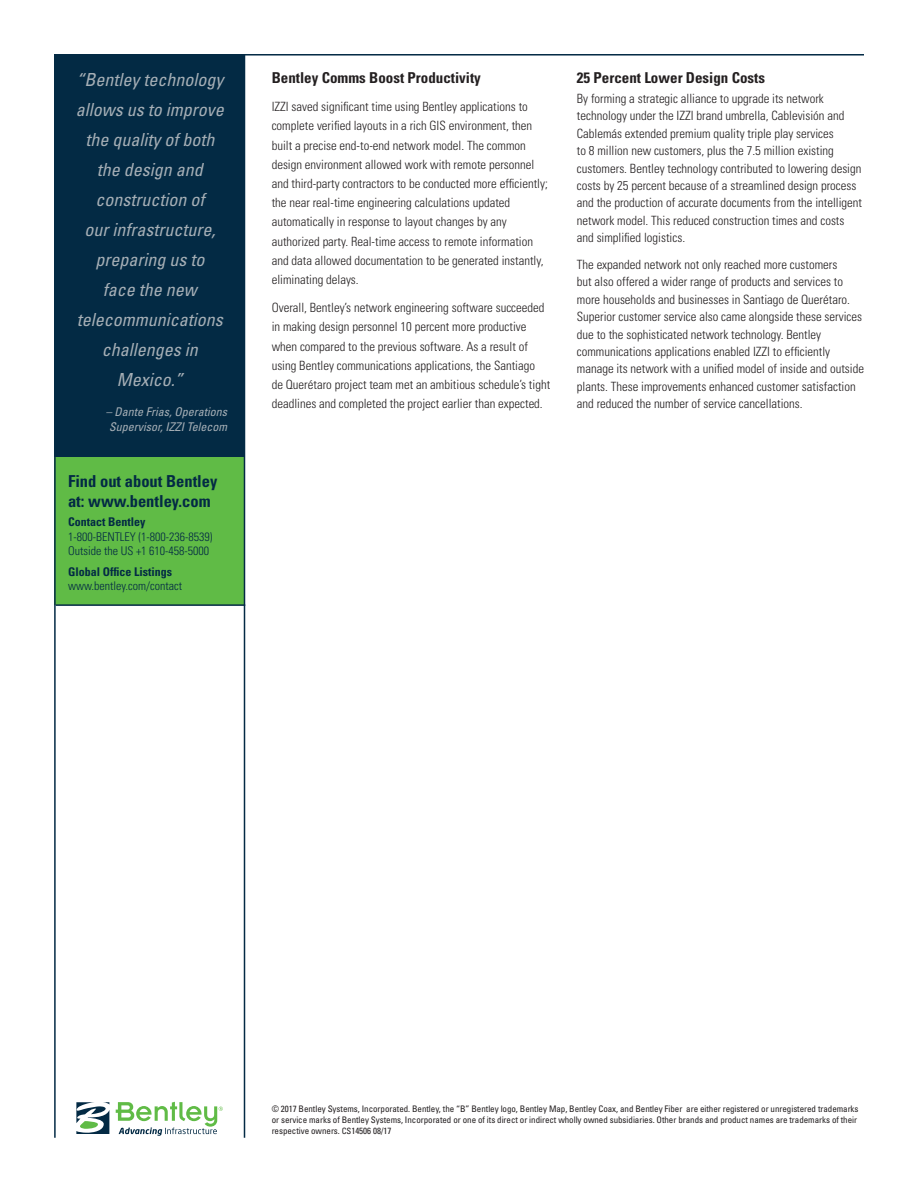
<style>
.page{position:relative;width:918px;height:1188px;background:#fff}
.page>*{position:absolute;margin:0;border:0;box-sizing:border-box;transform-origin:0 0}
.t1{font:italic condensed 18px/30px "Univers";color:#a6afb6;text-align:center}
.t2{font:700 condensed 16.5px/19.8px "Univers";color:#032a44}
.t3{font:700 condensed 15px "Univers";color:#231f20}
.t4{font:300 condensed 12.75px/17.4px "Univers";color:#231f20}
.t5{font:300 condensed 12px/14.4px "Univers";color:#032a44}
.t6{font:italic condensed 12px/15px "Univers";color:#a6afb6}
.t7{font:700 condensed 12px "Univers";color:#032a44}
.t8{font:condensed 9px/10.8px "Univers";letter-spacing:-.005em;color:#231f20}
.s1{font-size:8.7px}
</style>
<div class="page">
<svg style="left:76px;top:1102px;width:33px;height:32px"></svg>
<svg style="left:116px;top:1102px;width:107px;height:34px"></svg>
<div style="left:55px;top:195px;width:190px;height:410px;background:#60bb46"></div>
<hr style="left:56px;top:604px;width:189px;height:2px;background:#032a44">
<div style="left:55px;top:54px;width:190px;height:402px;background:#032a44"></div>
<hr style="left:244px;top:54px;width:1px;height:1084px;background:#032a44">
<hr style="left:54px;top:54px;width:2px;height:1084px;background:#032a44">
<hr style="left:56px;top:54px;width:808px;height:2px;background:#032a44">
<h1 class="t1" style="left:76px;top:65px;width:149px">“Bentley technology allows us to improve the quality of both the design and construction of<br>our infrastructure, preparing us to<br>face the new telecommunications challenges in<br>Mexico.”</h1>
<p class="t6" style="left:106px;top:404px;width:123px">– Dante Frias, Operations<br>Supervisor, IZZI Telecom</p>
<p class="t2" style="left:68px;top:472px;width:151px">Find out about Bentley at: www.bentley.com</p>
<p class="t7" style="left:68px;top:514px;width:79px">Contact Bentley</p>
<p class="t5" style="left:68px;top:529px;width:146px">1-800-BENTLEY (1-800-236-8539)<br>Outside the US +1 610-458-5000</p>
<p class="t7" style="left:68px;top:564px;width:105px">Global Office Listings</p>
<p class="t5" style="left:68px;top:579px;width:116px">www.bentley.com/contact</p>
<p class="t3" style="left:272px;top:69px;width:211px">Bentley Comms Boost Productivity</p>
<p class="t4" style="left:272px;top:97px;width:278px;line-height:19.2px">IZZI saved significant time using Bentley applications to complete verified layouts in a rich GIS environment, then built a precise end-to-end network model. The common design environment allowed work with remote personnel and third-party contractors to be conducted more efficiently; the near real-time engineering calculations updated automatically in response to layout changes by any authorized party. Real-time access to remote information and data allowed documentation to be generated instantly, eliminating delays.</p>
<p class="t4" style="left:272px;top:298px;width:280px;line-height:19.2px">Overall, Bentley’s network engineering software succeeded in making design personnel 10 percent more productive when compared to the previous software. As a result of using Bentley communications applications, the Santiago<br>de Querétaro project team met an ambitious schedule’s tight deadlines and completed the project earlier than expected.</p>
<p class="t3" style="left:577px;top:69px;width:190px">25 Percent Lower Design Costs</p>
<p class="t4" style="left:577px;top:90px;width:287px">By forming a strategic alliance to upgrade its network technology under the IZZI brand umbrella, Cablevisión and Cablemás extended premium quality triple play services<br>to 8 million new customers, plus the 7.5 million existing customers. Bentley technology contributed to lowering design costs by 25 percent because of a streamlined design process and the production of accurate documents from the intelligent network model. This reduced construction times and costs and simplified logistics.</p>
<p class="t4" style="left:577px;top:256px;width:289px">The expanded network not only reached more customers<br>but also offered a wider range of products and services to more households and businesses in Santiago de Querétaro.<br>Superior customer service also came alongside these services due to the sophisticated network technology. Bentley communications applications enabled IZZI to efficiently manage its network with a unified model of inside and outside plants. These improvements enhanced customer satisfaction and reduced the number of service cancellations.</p>
<p class="t8" style="left:272px;top:1104px;width:588px">© 2017 Bentley Systems, Incorporated. Bentley, the “B” Bentley logo, Bentley Map, Bentley Coax, and Bentley Fiber are either registered or unregistered trademarks or service marks of Bentley Systems, Incorporated or one of its direct or indirect wholly owned subsidiaries. Other brands and product names are trademarks of their respective owners. <span class="s1">CS</span>14506 08/17</p>
</div>
